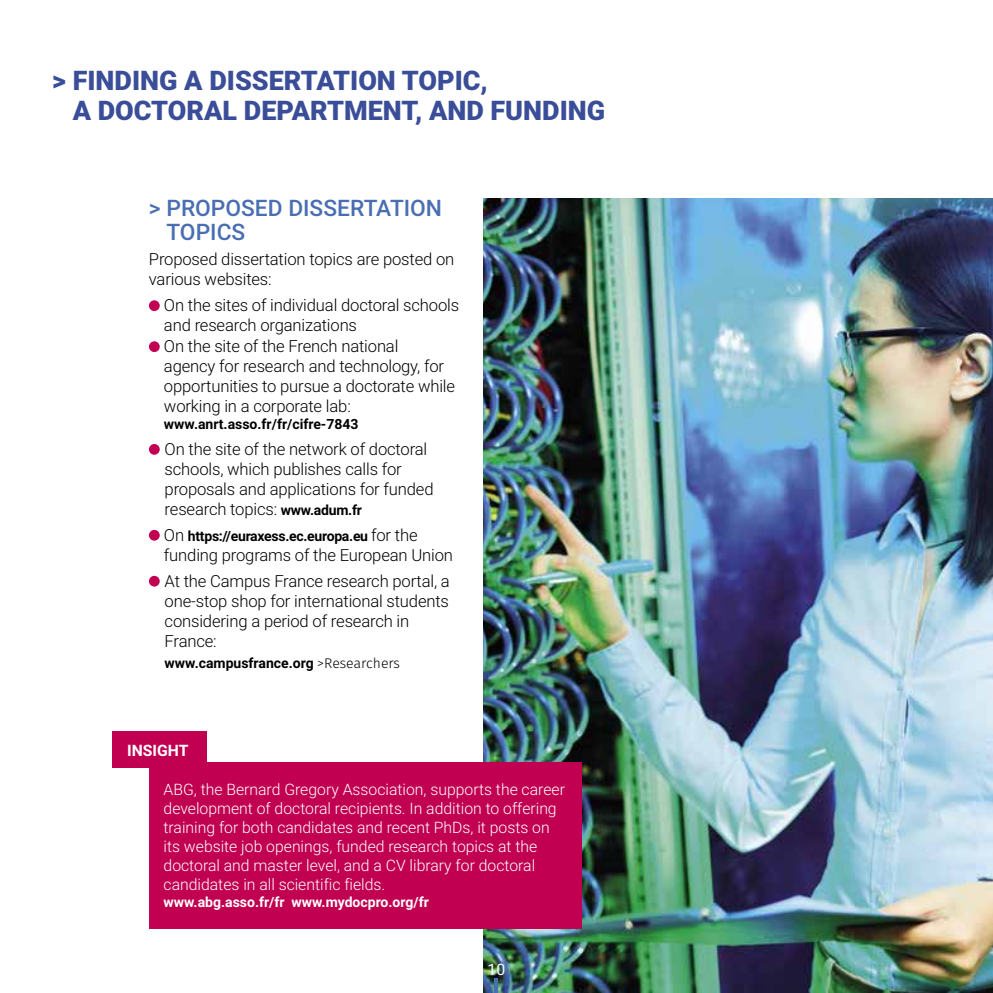
<style>
.page{position:relative;width:993px;height:993px;background:#fff}
.page>*{position:absolute;margin:0;border:0;box-sizing:border-box;transform-origin:0 0}
.t1{font:900 26.95px/30.1px "Roboto";color:#3a4d98}
.t2{font:500 22.75px/24.5px "Roboto";color:#4a6eb2}
.t3{font:300 16.62px/19.9px "Roboto";letter-spacing:-.01em;color:#000}
.t4{font:300 15.75px/18.9px "Roboto";color:#fff}
.t5{font:700 15.75px "Roboto";color:#fff}
.t6{font:15.75px "Roboto";color:#fff}
.t7{font:700 14px "Roboto";color:#000}
.t8{font:700 14px "Roboto";letter-spacing:-.02em;color:#000}
.t9{font:700 14px "Roboto";color:#fff}
.s1{font-weight:700;font-size:14px}
.s2{font-weight:300;font-size:16.62px}
.s3{font-family:"Fira Sans OT Light";font-weight:400}
</style>
<div class="page">
<img style="left:483px;top:198px;width:509px;height:794px">
<hr style="left:494px;top:977px;width:4px;height:15px;background:#4a6eb2">
<div style="left:149px;top:300px;width:11px;height:11px;background:#c10052;border-radius:50%"></div>
<div style="left:149px;top:341px;width:11px;height:11px;background:#c10052;border-radius:50%"></div>
<div style="left:149px;top:444px;width:11px;height:10px;background:#c10052;border-radius:50%"></div>
<div style="left:149px;top:529px;width:11px;height:11px;background:#c10052;border-radius:50%"></div>
<div style="left:149px;top:575px;width:11px;height:11px;background:#c10052;border-radius:50%"></div>
<div style="left:112px;top:731px;width:94px;height:37px;background:#c10052"></div>
<div style="left:149px;top:761px;width:432px;height:166px;background:#c10052"></div>
<h1 class="t1" style="left:73px;top:65px;width:534px;text-indent:-21px">&gt; FINDING A DISSERTATION TOPIC,<br>A DOCTORAL DEPARTMENT, AND FUNDING</h1>
<h2 class="t2" style="left:166px;top:194px;width:277px;text-indent:-18px">&gt; PROPOSED DISSERTATION<br>TOPICS</h2>
<p class="t3" style="left:149px;top:248px;width:307px">Proposed dissertation topics are posted on various websites:</p>
<p class="t3" style="left:164px;top:294px;width:296px">On the sites of individual doctoral schools and research organizations<br>On the site of the French national<br>agency for research and technology, for opportunities to pursue a doctorate while working in a corporate lab:</p>
<p class="t7" style="left:164px;top:414px;width:196px">www.anrt.asso.fr/fr/cifre-7843</p>
<p class="t3" style="left:164px;top:438px;width:270px">On the site of the network of doctoral schools, which publishes calls for proposals and applications for funded research topics: <span class="s1">www.adum.fr</span></p>
<p class="t8" style="left:164px;top:525px;width:255px"><span class="s2">On</span> https://euraxess.ec.europa.eu <span class="s2">for the</span></p>
<p class="t3" style="left:164px;top:541px;width:290px;line-height:25.9px">funding programs of the European Union<br>At the Campus France research portal, a</p>
<p class="t3" style="left:164px;top:590px;width:286px">one-stop shop for international students considering a period of research in<br>France:</p>
<p class="t7" style="left:164px;top:652px;width:237px">www.campusfrance.org <span class="s3">&gt;Researchers</span></p>
<p class="t5" style="left:127px;top:739px;width:63px">INSIGHT</p>
<p class="t4" style="left:163px;top:779px;width:403px">ABG, the Bernard Gregory Association, supports the career development of doctoral recipients. In addition to offering training for both candidates and recent PhDs, it posts on its website job openings, funded research topics at the doctoral and master level, and a CV library for doctoral candidates in all scientific fields.</p>
<p class="t9" style="left:163px;top:891px;width:267px">www.abg.asso.fr/fr www.mydocpro.org/fr</p>
<p class="t6" style="left:487px;top:957px;width:19px">10</p>
</div>
